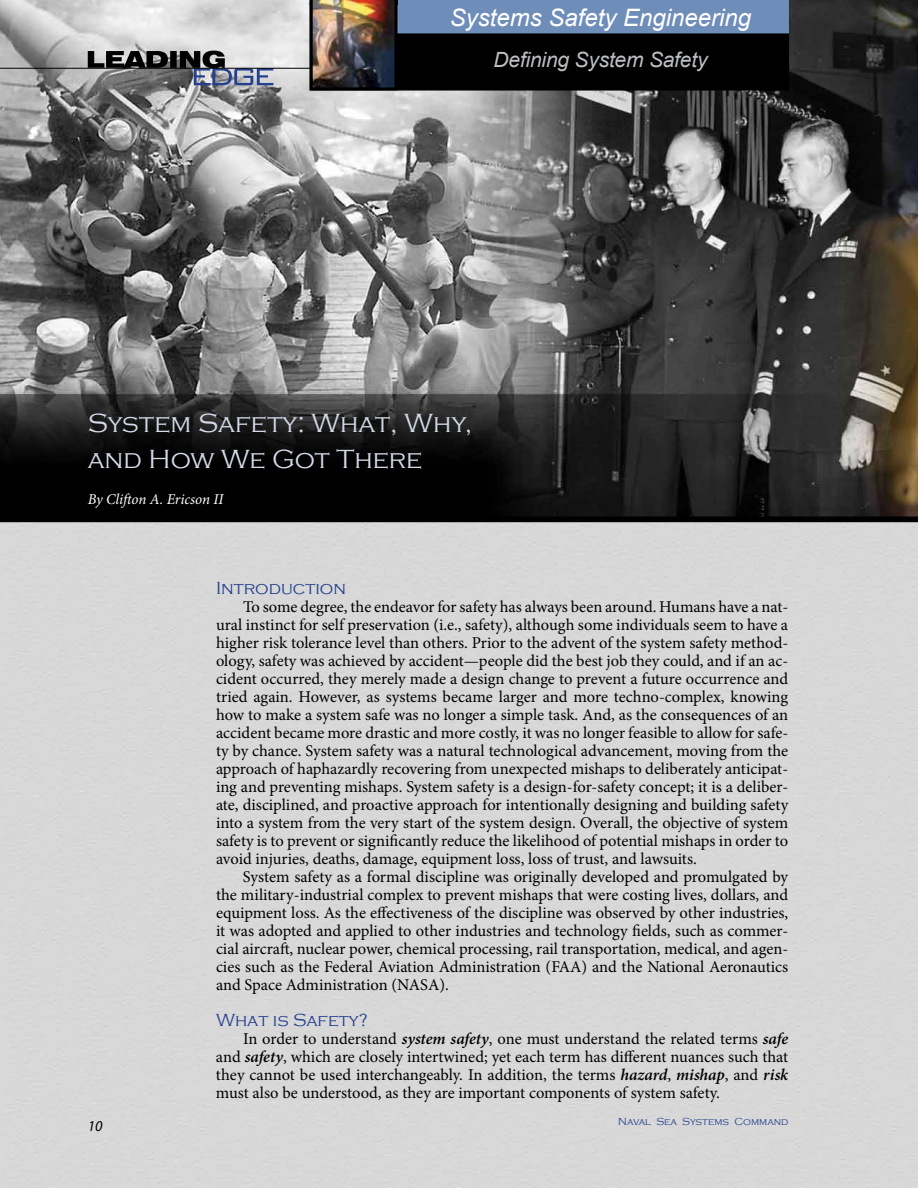
<style>
.page{position:relative;width:918px;height:1188px;background:#fff}
.page>*{position:absolute;margin:0;border:0;box-sizing:border-box;transform-origin:0 0}
.t1{font:300 27px/36px "Copperplate Gothic";color:#d4dae8}
.t2{font:italic 24px "Arial";color:#fff}
.t3{font:italic 21px "Arial";letter-spacing:-.01em;color:#bcbec0}
.t4{font:300 18px "Copperplate Gothic";color:#25408f}
.t5{font:16.5px/18px "Minion Pro";letter-spacing:-.005em;color:#000;text-align:justify}
.t6{font:italic 15px "Minion Pro";letter-spacing:-.005em;color:#fff}
.t7{font:italic 15px "Myriad Pro";color:#000}
.t8{font:300 10.5px "Copperplate Gothic";color:#25408f}
.s1{font-weight:600;font-style:italic}
</style>
<div class="page">
<img style="left:0;top:0;width:918px;height:1188px">
<svg style="left:88px;top:51px;width:185px;height:34px;background:#74767d"></svg>
<hr style="left:0;top:68px;width:330px;height:1px;background:#000">
<div style="left:310px;top:3px;width:479px;height:87px;background:#000"></div>
<div style="left:313px;top:0;width:476px;height:33px;background:#6f8db9"></div>
<img style="left:310px;top:0;width:88px;height:88px">
<h2 class="t2" style="left:450px;top:3px;width:303px">Systems Safety Engineering</h2>
<p class="t3" style="left:493px;top:46px;width:216px">Defining System Safety</p>
<h1 class="t1" style="left:88px;top:406px;width:386px">System Safety: What, Why, and How We Got There</h1>
<p class="t6" style="left:88px;top:489px;width:137px">By Clifton A. Ericson II</p>
<p class="t4" style="left:216px;top:578px;width:132px">Introduction</p>
<p class="t5" style="left:216px;top:598px;width:574px;text-indent:27px">To some degree, the endeavor for safety has always been around. Humans have a nat&shy;ural instinct for self preservation (i.e., safety), although some individuals seem to have a higher risk tolerance level than others. Prior to the advent of the system safety method&shy;ology, safety was achieved by accident—people did the best job they could, and if an ac&shy;cident occurred, they merely made a design change to prevent a future occurrence and tried again. However, as systems became larger and more techno-complex, knowing how to make a system safe was no longer a simple task. And, as the consequences of an accident became more drastic and more costly, it was no longer feasible to allow for safe&shy;ty by chance. System safety was a natural technological advancement, moving from the approach of haphazardly recovering from unexpected mishaps to deliberately anticipat&shy;ing and preventing mishaps. System safety is a design-for-safety concept; it is a deliber&shy;ate, disciplined, and proactive approach for intentionally designing and building safety into a system from the very start of the system design. Overall, the objective of system safety is to prevent or significantly reduce the likelihood of potential mishaps in order to avoid injuries, deaths, damage, equipment loss, loss of trust, and lawsuits.</p>
<p class="t5" style="left:216px;top:868px;width:574px;text-indent:27px">System safety as a formal discipline was originally developed and promulgated by the military-industrial complex to prevent mishaps that were costing lives, dollars, and equipment loss. As the effectiveness of the discipline was observed by other industries, it was adopted and applied to other industries and technology fields, such as commer&shy;cial aircraft, nuclear power, chemical processing, rail transportation, medical, and agen&shy;cies such as the Federal Aviation Administration (FAA) and the National Aeronautics and Space Administration (NASA).</p>
<p class="t4" style="left:216px;top:1010px;width:153px">What is Safety?</p>
<p class="t5" style="left:216px;top:1030px;width:574px;text-indent:27px">In order to understand <span class="s1">system safety</span>, one must understand the related terms <span class="s1">safe </span>and <span class="s1">safety</span>, which are closely intertwined; yet each term has different nuances such that they cannot be used interchangeably. In addition, the terms <span class="s1">hazard</span>, <span class="s1">mishap</span>, and <span class="s1">risk </span>must also be understood, as they are important components of system safety.</p>
<p class="t7" style="left:88px;top:1116px;width:16px">10</p>
<p class="t8" style="left:618px;top:1116px;width:172px">Naval Sea Systems Command</p>
</div>
